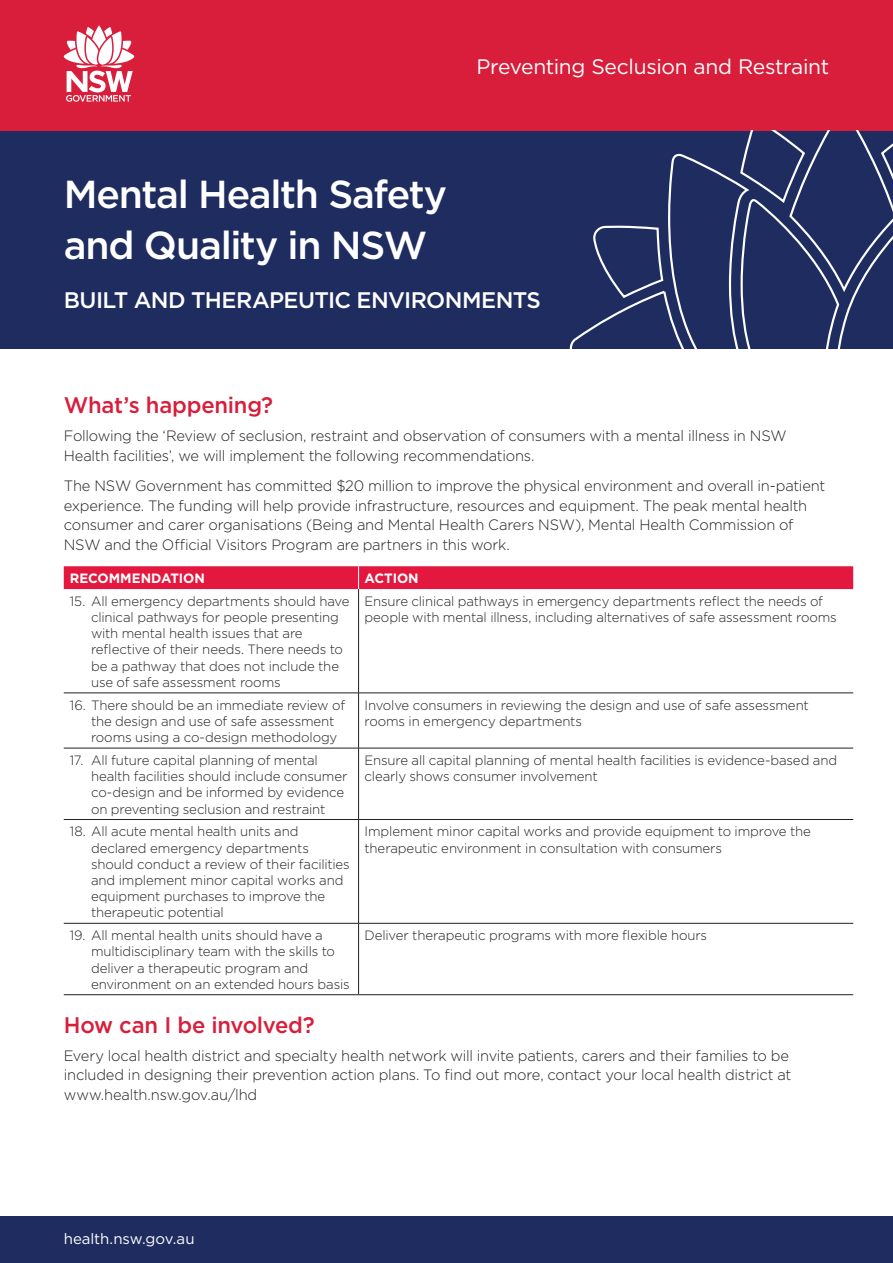
<style>
.page{position:relative;width:893px;height:1263px;background:#fff}
.page>*{position:absolute;margin:0;border:0;box-sizing:border-box;transform-origin:0 0}
.t1{font:500 39px/51.8px "Gotham";letter-spacing:-.035em;color:#fff}
.t2{font:500 22.5px "Gotham";letter-spacing:-.01em;color:#d81e3b}
.t3{font:500 22.5px "Gotham";letter-spacing:-.03em;color:#fff}
.t4{font:21px "Gotham";letter-spacing:-.015em;color:#fff}
.t5{font:300 15px/19.5px "Gotham";letter-spacing:-.015em;color:#231f20}
.t6{font:15px "Gotham";letter-spacing:-.005em;color:#fff}
.t7{font:300 13.5px/16.2px "Gotham";letter-spacing:-.01em;color:#231f20}
.t8{font:700 13.5px "Gotham";letter-spacing:-.005em;color:#fff}
</style>
<div class="page">
<div style="left:0;top:1216px;width:893px;height:47px;background:#1e2c60"></div>
<div style="left:0;top:0;width:893px;height:131px;background:#d81e3b"></div>
<svg style="left:64px;top:26px;width:70px;height:76px"></svg>
<div style="left:0;top:131px;width:893px;height:218px;background:#1e2c60"></div>
<svg style="left:569px;top:131px;width:324px;height:218px"></svg>
<hr style="left:64px;top:693px;width:295px;height:1px;background:#231f20">
<hr style="left:359px;top:693px;width:494px;height:1px;background:#231f20">
<hr style="left:64px;top:748px;width:295px;height:1px;background:#231f20">
<hr style="left:359px;top:748px;width:494px;height:1px;background:#231f20">
<hr style="left:64px;top:819px;width:295px;height:1px;background:#231f20">
<hr style="left:359px;top:819px;width:494px;height:1px;background:#231f20">
<hr style="left:64px;top:923px;width:295px;height:1px;background:#231f20">
<hr style="left:359px;top:923px;width:494px;height:1px;background:#231f20">
<hr style="left:64px;top:994px;width:295px;height:1px;background:#231f20">
<hr style="left:359px;top:994px;width:494px;height:1px;background:#231f20">
<hr style="left:358px;top:589px;width:1px;height:104px;background:#231f20">
<hr style="left:358px;top:693px;width:1px;height:55px;background:#231f20">
<hr style="left:358px;top:748px;width:1px;height:71px;background:#231f20">
<hr style="left:358px;top:820px;width:1px;height:103px;background:#231f20">
<hr style="left:358px;top:923px;width:1px;height:71px;background:#231f20">
<div style="left:64px;top:566px;width:789px;height:23px;background:#e4183e"></div>
<h3 class="t4" style="left:476px;top:53px;width:354px">Preventing Seclusion and Restraint</h3>
<h1 class="t1" style="left:64px;top:167px;width:385px">Mental Health Safety and Quality in NSW</h1>
<h2 class="t3" style="left:64px;top:285px;width:479px">BUILT AND THERAPEUTIC ENVIRONMENTS</h2>
<h2 class="t2" style="left:64px;top:391px;width:211px">What’s happening?</h2>
<p class="t5" style="left:64px;top:426px;width:724px">Following the ‘Review of seclusion, restraint and observation of consumers with a mental illness in NSW<br>Health facilities’, we will implement the following recommendations.</p>
<p class="t5" style="left:64px;top:476px;width:763px">The NSW Government has committed $20 million to improve the physical environment and overall in-patient experience. The funding will help provide infrastructure, resources and equipment. The peak mental health consumer and carer organisations (Being and Mental Health Carers NSW), Mental Health Commission of NSW and the Official Visitors Program are partners in this work.</p>
<p class="t8" style="left:70px;top:569px;width:136px">RECOMMENDATION</p>
<p class="t8" style="left:365px;top:569px;width:56px">ACTION</p>
<p class="t7" style="left:91px;top:593px;width:260px;text-indent:-21px">15. All emergency departments should have clinical pathways for people presenting with mental health issues that are reflective of their needs. There needs to be a pathway that does not include the use of safe assessment rooms</p>
<p class="t7" style="left:365px;top:593px;width:474px">Ensure clinical pathways in emergency departments reflect the needs of people with mental illness, including alternatives of safe assessment rooms</p>
<p class="t7" style="left:91px;top:696px;width:256px;text-indent:-21px">16. There should be an immediate review of the design and use of safe assessment rooms using a co-design methodology</p>
<p class="t7" style="left:365px;top:696px;width:446px">Involve consumers in reviewing the design and use of safe assessment rooms in emergency departments</p>
<p class="t7" style="left:91px;top:752px;width:258px;text-indent:-21px">17. All future capital planning of mental health facilities should include consumer co-design and be informed by evidence on preventing seclusion and restraint</p>
<p class="t7" style="left:365px;top:752px;width:474px">Ensure all capital planning of mental health facilities is evidence-based and clearly shows consumer involvement</p>
<p class="t7" style="left:91px;top:823px;width:260px;text-indent:-21px">18. All acute mental health units and declared emergency departments should conduct a review of their facilities and implement minor capital works and equipment purchases to improve the therapeutic potential</p>
<p class="t7" style="left:365px;top:823px;width:448px">Implement minor capital works and provide equipment to improve the therapeutic environment in consultation with consumers</p>
<p class="t7" style="left:91px;top:927px;width:260px;text-indent:-21px">19. All mental health units should have a multidisciplinary team with the skills to deliver a therapeutic program and environment on an extended hours basis</p>
<p class="t7" style="left:365px;top:927px;width:344px">Deliver therapeutic programs with more flexible hours</p>
<h2 class="t2" style="left:64px;top:1010px;width:252px">How can I be involved?</h2>
<p class="t5" style="left:64px;top:1045px;width:729px">Every local health district and specialty health network will invite patients, carers and their families to be included in designing their prevention action plans. To find out more, contact your local health district at www.health.nsw.gov.au/lhd</p>
<p class="t6" style="left:64px;top:1229px;width:132px">health.nsw.gov.au</p>
</div>
